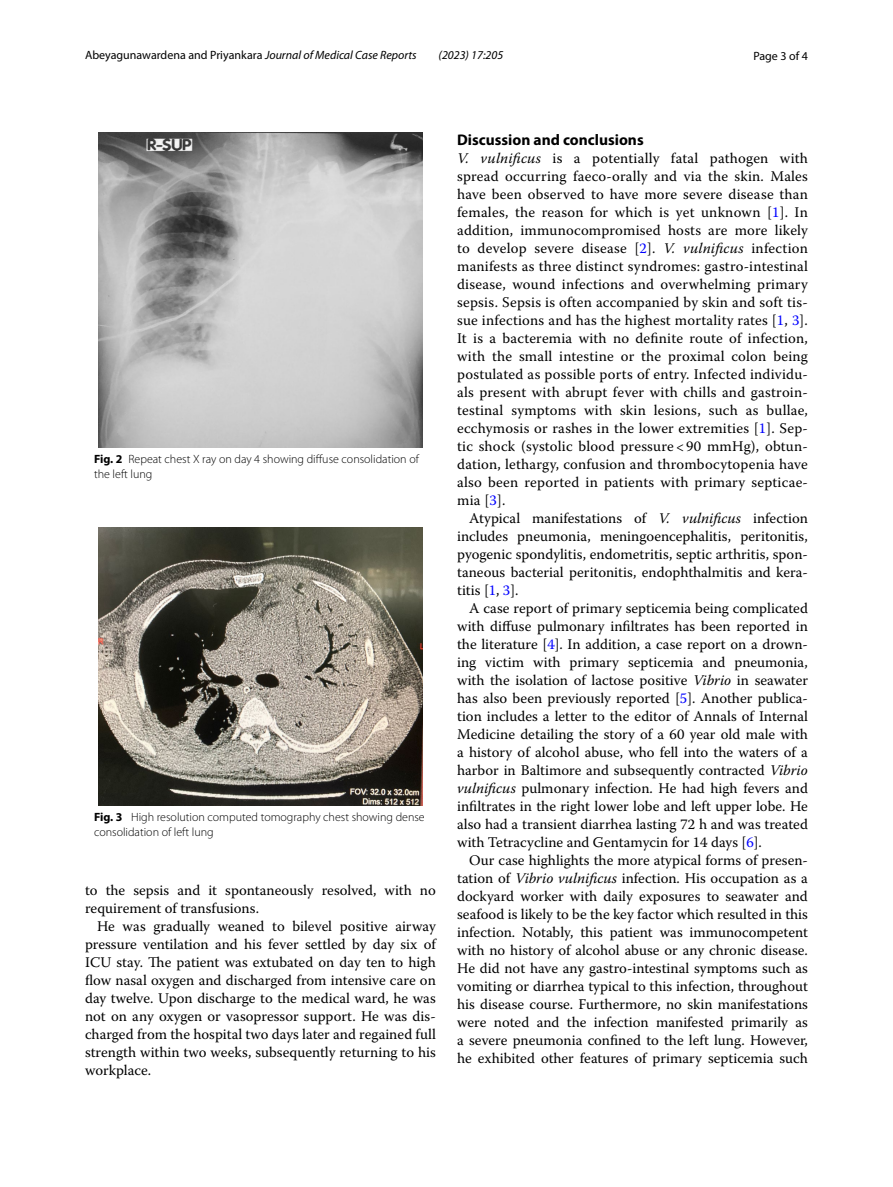
<style>
.page{position:relative;width:893px;height:1187px;background:#fff}
.page>*{position:absolute;margin:0;border:0;box-sizing:border-box;transform-origin:0 0}
.t1{font:700 15.45px "Myriad Pro";color:#000}
.t2{font:14.7px/18px "Warnock Pro";color:#000;text-align:justify}
.t3{font:300 12px/15px "Myriad Pro";color:#000}
.t4{font:12px "Myriad Pro";color:#000}
.t5{font:italic 12px "Myriad Pro";color:#000}
.s1{font-style:italic}
.s2{font-weight:700}
.s3{color:#00f}
</style>
<div class="page">
<img style="left:99px;top:133px;width:323px;height:314px">
<img style="left:99px;top:527px;width:323px;height:278px">
<p class="t4" style="left:85px;top:48px;width:333px">Abeyagunawardena and Priyankara <span class="s1">Journal of Medical Case Reports</span></p>
<p class="t5" style="left:439px;top:48px;width:66px">(2023) 17:205</p>
<p class="t4" style="left:753px;top:48px;width:56px">Page 3 of 4</p>
<p class="t3" style="left:94px;top:451px;width:326px"><span class="s2">Fig. 2</span> Repeat chest X ray on day 4 showing diffuse consolidation of the left lung</p>
<p class="t3" style="left:94px;top:809px;width:332px"><span class="s2">Fig. 3</span> High resolution computed tomography chest showing dense consolidation of left lung</p>
<p class="t2" style="left:85px;top:880px;width:352px">to the sepsis and it spontaneously resolved, with no requirement of transfusions.</p>
<p class="t2" style="left:85px;top:916px;width:352px;text-indent:12px">He was gradually weaned to bilevel positive airway pressure ventilation and his fever settled by day six of ICU stay. The patient was extubated on day ten to high flow nasal oxygen and discharged from intensive care on day twelve. Upon discharge to the medical ward, he was not on any oxygen or vasopressor support. He was dis&shy;charged from the hospital two days later and regained full strength within two weeks, subsequently returning to his workplace.</p>
<p class="t1" style="left:457px;top:129px;width:188px">Discussion and conclusions</p>
<p class="t2" style="left:457px;top:148px;width:352px"><span class="s1">V. vulnificus</span> is a potentially fatal pathogen with spread occurring faeco-orally and via the skin. Males have been observed to have more severe disease than females, the reason for which is yet unknown [<span class="s3">1</span>]. In addition, immunocompromised hosts are more likely to develop severe disease [<span class="s3">2</span>]. <span class="s1">V. vulnificus</span> infection manifests as three distinct syndromes: gastro-intestinal disease, wound infections and overwhelming primary sepsis. Sepsis is often accompanied by skin and soft tis&shy;sue infections and has the highest mortality rates [<span class="s3">1</span>, <span class="s3">3</span>].<br>It is a bacteremia with no definite route of infection, with the small intestine or the proximal colon being postulated as possible ports of entry. Infected individu&shy;als present with abrupt fever with chills and gastroin&shy;testinal symptoms with skin lesions, such as bullae, ecchymosis or rashes in the lower extremities [<span class="s3">1</span>]. Sep&shy;tic shock (systolic blood pressure &lt; 90 mmHg), obtun&shy;dation, lethargy, confusion and thrombocytopenia have also been reported in patients with primary septicae&shy;mia [<span class="s3">3</span>].</p>
<p class="t2" style="left:457px;top:508px;width:352px;text-indent:12px">Atypical manifestations of <span class="s1">V. vulnificus</span> infection includes pneumonia, meningoencephalitis, peritonitis, pyogenic spondylitis, endometritis, septic arthritis, spon&shy;taneous bacterial peritonitis, endophthalmitis and kera&shy;titis [<span class="s3">1</span>, <span class="s3">3</span>].</p>
<p class="t2" style="left:457px;top:598px;width:352px;text-indent:12px">A case report of primary septicemia being complicated with diffuse pulmonary infiltrates has been reported in the literature [<span class="s3">4</span>]. In addition, a case report on a drown&shy;ing victim with primary septicemia and pneumonia, with the isolation of lactose positive <span class="s1">Vibrio</span> in seawater has also been previously reported [<span class="s3">5</span>]. Another publica&shy;tion includes a letter to the editor of Annals of Internal Medicine detailing the story of a 60 year old male with a history of alcohol abuse, who fell into the waters of a harbor in Baltimore and subsequently contracted <span class="s1">Vibrio vulnificus</span> pulmonary infection. He had high fevers and infiltrates in the right lower lobe and left upper lobe. He also had a transient diarrhea lasting 72 h and was treated with Tetracycline and Gentamycin for 14 days [<span class="s3">6</span>].</p>
<p class="t2" style="left:457px;top:850px;width:352px;text-indent:12px">Our case highlights the more atypical forms of presen&shy;tation of <span class="s1">Vibrio vulnificus</span> infection. His occupation as a dockyard worker with daily exposures to seawater and seafood is likely to be the key factor which resulted in this infection. Notably, this patient was immunocompetent with no history of alcohol abuse or any chronic disease.<br>He did not have any gastro-intestinal symptoms such as vomiting or diarrhea typical to this infection, throughout his disease course. Furthermore, no skin manifestations were noted and the infection manifested primarily as a severe pneumonia confined to the left lung. However, he exhibited other features of primary septicemia such</p>
</div>
